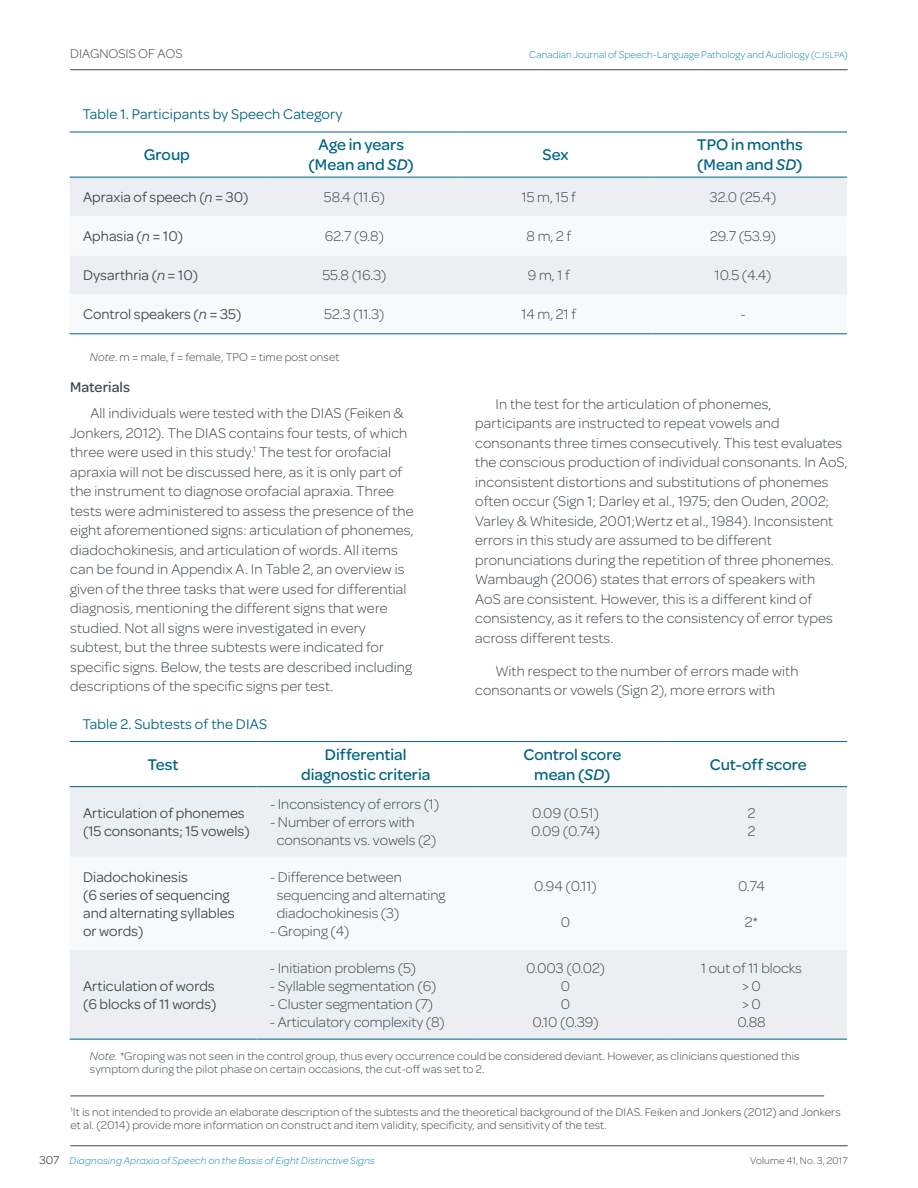
<style>
.page{position:relative;width:918px;height:1188px;background:#fff}
.page>*{position:absolute;margin:0;border:0;box-sizing:border-box;transform-origin:0 0}
.t1{font:500 16.5px/19.8px "Omnes";color:#016382;text-align:center}
.t2{font:300 15px/19.5px "Omnes";letter-spacing:.01em;color:#3d474e}
.t3{font:15px/18px "Omnes";color:#3d474e}
.t4{font:15px "Omnes";letter-spacing:.01em;color:#016382}
.t5{font:500 15px "Omnes";color:#3d474e}
.t6{font:300 13.5px "Omnes";color:#3d474e}
.t7{font:300 12px/13.5px "Omnes";letter-spacing:.01em;color:#3d474e}
.t8{font:italic 300 10.5px "Omnes";letter-spacing:.02em;color:#1d88ad}
.t9{font:300 10.5px "Omnes";letter-spacing:.005em;color:#1d88ad}
.t10{font:300 10.5px "Omnes";letter-spacing:.015em;color:#3d474e}
.s1{font-size:9px}
.s2{font-style:italic}
.s3{font-weight:400;font-style:normal;font-size:12px;color:#465158}
</style>
<div class="page">
<hr style="left:71px;top:69px;width:776px;height:1px;background:#3d474e">
<hr style="left:71px;top:1146px;width:776px;height:1px;background:#3d474e">
<hr style="left:70px;top:1096px;width:754px;height:1px;background:#3d474e">
<div style="left:70px;top:178px;width:777px;height:38px;background:#ebeff2"></div>
<div style="left:70px;top:256px;width:777px;height:39px;background:#ebeff2"></div>
<hr style="left:458px;top:132px;width:195px;height:1px;background:#016382">
<hr style="left:653px;top:132px;width:194px;height:1px;background:#016382">
<hr style="left:70px;top:177px;width:194px;height:1px;background:#016382">
<hr style="left:264px;top:177px;width:194px;height:1px;background:#016382">
<hr style="left:458px;top:177px;width:195px;height:1px;background:#016382">
<hr style="left:653px;top:177px;width:194px;height:1px;background:#016382">
<hr style="left:70px;top:333px;width:194px;height:1px;background:#016382">
<hr style="left:264px;top:333px;width:194px;height:1px;background:#016382">
<hr style="left:458px;top:333px;width:195px;height:1px;background:#016382">
<hr style="left:653px;top:333px;width:194px;height:1px;background:#016382">
<hr style="left:70px;top:132px;width:194px;height:1px;background:#016382">
<hr style="left:264px;top:132px;width:194px;height:1px;background:#016382">
<div style="left:70px;top:787px;width:777px;height:252px;background:#ebeff2"></div>
<svg style="left:70px;top:857px;width:777px;height:93px"></svg>
<hr style="left:475px;top:741px;width:195px;height:1px;background:#016382">
<hr style="left:670px;top:741px;width:177px;height:1px;background:#016382">
<hr style="left:70px;top:786px;width:186px;height:1px;background:#016382">
<hr style="left:256px;top:786px;width:219px;height:1px;background:#016382">
<hr style="left:475px;top:786px;width:195px;height:1px;background:#016382">
<hr style="left:670px;top:786px;width:177px;height:1px;background:#016382">
<hr style="left:70px;top:1039px;width:186px;height:1px;background:#016382">
<hr style="left:256px;top:1039px;width:219px;height:1px;background:#016382">
<hr style="left:475px;top:1039px;width:195px;height:1px;background:#016382">
<hr style="left:670px;top:1039px;width:177px;height:1px;background:#016382">
<hr style="left:70px;top:741px;width:186px;height:1px;background:#016382">
<hr style="left:256px;top:741px;width:219px;height:1px;background:#016382">
<p class="t6" style="left:70px;top:45px;width:114px">DIAGNOSIS OF AOS</p>
<p class="t9" style="left:529px;top:48px;width:320px">Canadian Journal of Speech-Language Pathology and Audiology (<span class="s1">CJSLPA</span>)</p>
<p class="t4" style="left:82px;top:104px;width:262px">Table 1. Participants by Speech Category</p>
<p class="t1" style="left:144px;top:144px;width:48px">Group</p>
<p class="t1" style="left:309px;top:134px;width:107px">Age in years (Mean and <span class="s2">SD</span>)</p>
<p class="t1" style="left:543px;top:144px;width:28px">Sex</p>
<p class="t1" style="left:697px;top:134px;width:108px;text-align:left">TPO in months (Mean and <span class="s2">SD</span>)</p>
<p class="t3" style="left:83px;top:187px;width:167px">Apraxia of speech (<span class="s2">n</span> = 30)</p>
<p class="t2" style="left:324px;top:187px;width:63px">58.4 (11.6)</p>
<p class="t2" style="left:522px;top:187px;width:56px">15 m, 15 f</p>
<p class="t2" style="left:710px;top:187px;width:68px">32.0 (25.4)</p>
<p class="t3" style="left:83px;top:226px;width:101px">Aphasia (<span class="s2">n</span> = 10)</p>
<p class="t2" style="left:325px;top:226px;width:61px">62.7 (9.8)</p>
<p class="t2" style="left:527px;top:226px;width:46px">8 m, 2 f</p>
<p class="t2" style="left:710px;top:226px;width:68px">29.7 (53.9)</p>
<p class="t3" style="left:83px;top:265px;width:117px">Dysarthria (<span class="s2">n</span> = 10)</p>
<p class="t2" style="left:322px;top:265px;width:66px">55.8 (16.3)</p>
<p class="t2" style="left:528px;top:265px;width:43px">9 m, 1 f</p>
<p class="t2" style="left:715px;top:265px;width:58px">10.5 (4.4)</p>
<p class="t3" style="left:83px;top:305px;width:160px">Control speakers (<span class="s2">n</span> = 35)</p>
<p class="t2" style="left:324px;top:304px;width:62px">52.3 (11.3)</p>
<p class="t2" style="left:521px;top:304px;width:56px">14 m, 21 f</p>
<p class="t2" style="left:740px;top:304px;width:7px">-</p>
<p class="t7" style="left:90px;top:350px;width:251px"><span class="s2">Note</span>. m = male, f = female, TPO = time post onset</p>
<p class="t5" style="left:70px;top:377px;width:61px">Materials</p>
<p class="t2" style="left:70px;top:403px;width:345px;text-indent:20px">All individuals were tested with the DIAS (Feiken &amp; Jonkers, 2012). The DIAS contains four tests, of which three were used in this study.<sup>1</sup> The test for orofacial apraxia will not be discussed here, as it is only part of the instrument to diagnose orofacial apraxia. Three tests were administered to assess the presence of the eight aforementioned signs: articulation of phonemes, diadochokinesis, and articulation of words. All items can be found in Appendix A. In Table 2, an overview is given of the three tasks that were used for differential diagnosis, mentioning the different signs that were studied. Not all signs were investigated in every subtest, but the three subtests were indicated for specific signs. Below, the tests are described including descriptions of the specific signs per test.</p>
<p class="t2" style="left:475px;top:394px;width:374px;text-indent:20px">In the test for the articulation of phonemes, participants are instructed to repeat vowels and consonants three times consecutively. This test evaluates the conscious production of individual consonants. In AoS, inconsistent distortions and substitutions of phonemes often occur (Sign 1; Darley et al., 1975; den Ouden, 2002; Varley &amp; Whiteside, 2001;Wertz et al., 1984). Inconsistent errors in this study are assumed to be different pronunciations during the repetition of three phonemes.<br>Wambaugh (2006) states that errors of speakers with<br>AoS are consistent. H owever, this is a different kind of consistency, as it refers to the consistency of error types across different tests.</p>
<p class="t2" style="left:475px;top:661px;width:325px;text-indent:20px">With respect to the number of errors made with consonants or vowels (Sign 2), more errors with</p>
<p class="t4" style="left:82px;top:714px;width:186px">Table 2. Subtests of the DIAS</p>
<p class="t1" style="left:147px;top:754px;width:33px">Test</p>
<p class="t1" style="left:301px;top:744px;width:131px">Differential diagnostic criteria</p>
<p class="t1" style="left:523px;top:744px;width:99px">Control score mean (<span class="s2">SD</span>)</p>
<p class="t1" style="left:710px;top:754px;width:98px">Cut-off score</p>
<p class="t3" style="left:83px;top:803px;width:168px">Articulation of phonemes (15 consonants; 15 vowels)</p>
<p class="t2" style="left:270px;top:794px;width:171px">- Inconsistency of errors (1)</p>
<p class="t2" style="left:277px;top:813px;width:161px;line-height:18px;text-indent:-7px">- Number of errors with consonants vs. vowels (2)</p>
<p class="t2" style="left:531px;top:804px;width:70px;line-height:18px">0.09 (0.51)<br>0.09 (0.74)</p>
<p class="t2" style="left:748px;top:804px;width:9px;line-height:18px">2<br>2</p>
<p class="t3" style="left:83px;top:867px;width:153px">Diadochokinesis<br>(6 series of sequencing and alternating syllables or words)</p>
<p class="t2" style="left:277px;top:867px;width:170px;line-height:18px;text-indent:-7px">- Difference between sequencing and alternating diadochokinesis (3)</p>
<p class="t2" style="left:270px;top:921px;width:81px">- Groping (4)</p>
<p class="t2" style="left:534px;top:876px;width:64px">0.94 (0.11)</p>
<p class="t2" style="left:561px;top:912px;width:11px">0</p>
<p class="t2" style="left:738px;top:876px;width:28px">0.74</p>
<p class="t2" style="left:745px;top:912px;width:15px">2*</p>
<p class="t2" style="left:526px;top:958px;width:80px;line-height:18px;text-align:center">0.003 (0.02)<br>0<br>0<br>0.10 (0.39)</p>
<p class="t2" style="left:701px;top:958px;width:102px;line-height:18px;text-align:center">1 out of 11 blocks &gt; 0<br>&gt; 0<br>0.88</p>
<p class="t7" style="left:90px;top:1049px;width:711px"><span class="s2">Note. *</span>Groping was not seen in the control group, thus every occurrence could be considered deviant. However, as clinicians questioned this symptom during the pilot phase on certain occasions, the cut-off was set to 2.</p>
<p class="t2" style="left:270px;top:958px;width:148px">- Initiation problems (5)</p>
<p class="t2" style="left:270px;top:976px;width:168px">- Syllable segmentation (6)</p>
<p class="t2" style="left:270px;top:994px;width:165px">- Cluster segmentation (7)</p>
<p class="t2" style="left:270px;top:1012px;width:176px">- Articulatory complexity (8)</p>
<p class="t3" style="left:83px;top:976px;width:135px">Articulation of words (6 blocks of 11 words)</p>
<p class="t7" style="left:71px;top:1105px;width:772px"><sup>1</sup>It is not intended to provide an elaborate description of the subtests and the theoretical background of the DIAS. Feiken and Jonkers (2012) and Jonkers et al. (2014) provide more information on construct and item validity, specificity, and sensitivity of the test.</p>
<p class="t8" style="left:39px;top:1154px;width:337px"><span class="s3">307</span> Diagnosing Apraxia of Speech on the Basis of Eight Distinctive Signs</p>
<p class="t10" style="left:750px;top:1154px;width:99px">Volume 41, No. 3, 2017</p>
</div>
